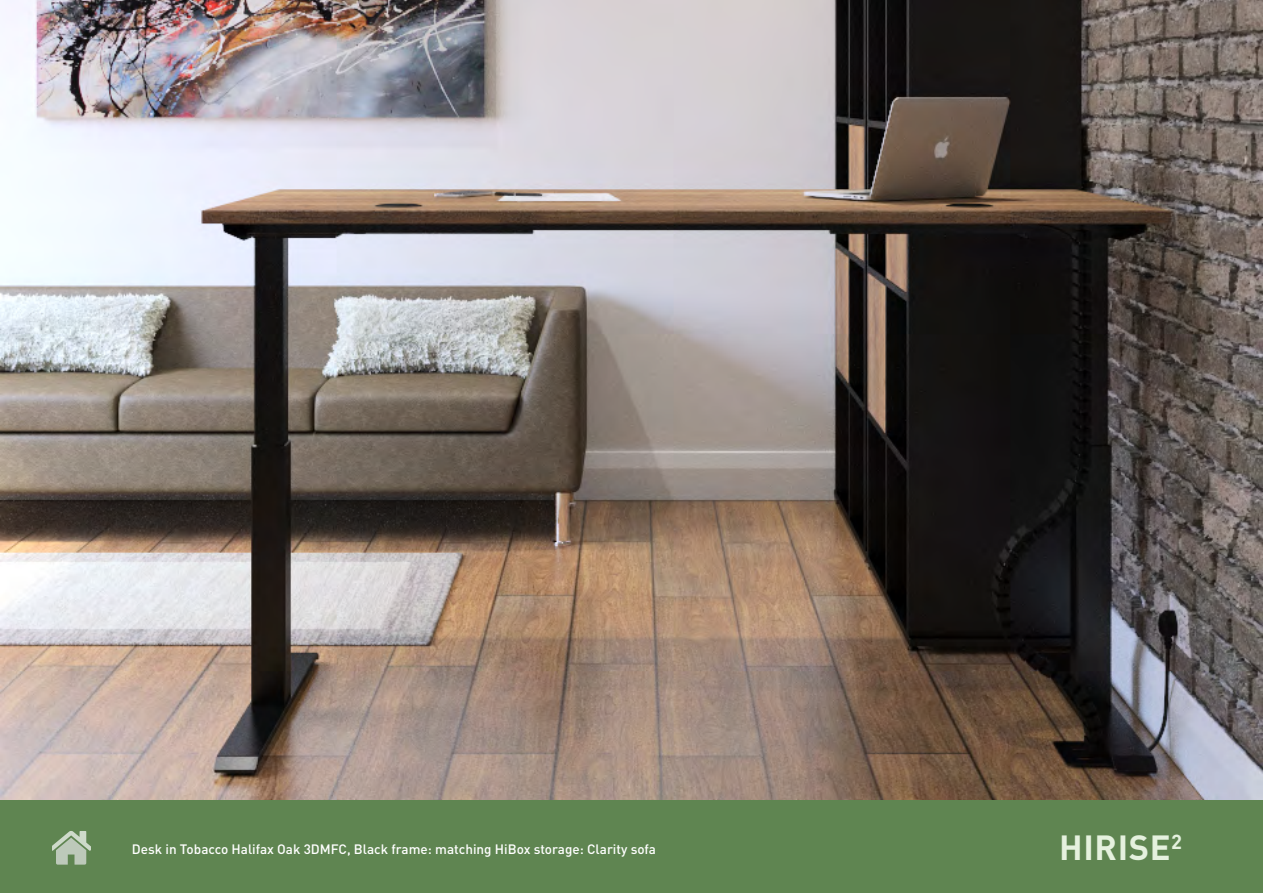
<style>
.page{position:relative;width:1263px;height:893px;background:#fff}
.page>*{position:absolute;margin:0;border:0;box-sizing:border-box;transform-origin:0 0}
.t1{font:700 34.5px "DIN Pro";letter-spacing:.02em;color:#e5f1de}
.t2{font:700 20.1px "DIN Pro";color:#e5f1de}
.t3{font:500 13.5px "DIN Pro";color:#fff}
</style>
<div class="page">
<img style="left:0;top:0;width:1263px;height:800px">
<div style="left:0;top:800px;width:1263px;height:93px;background:#5f8551"></div>
<svg style="left:52px;top:831px;width:38px;height:34px"></svg>
<p class="t3" style="left:132px;top:840px;width:526px">Desk in Tobacco Halifax Oak 3DMFC, Black frame: matching HiBox storage: Clarity sofa</p>
<h2 class="t2" style="left:1171px;top:828px;width:12px">2</h2>
<h1 class="t1" style="left:1059px;top:824px;width:113px">HIRISE</h1>
</div>
